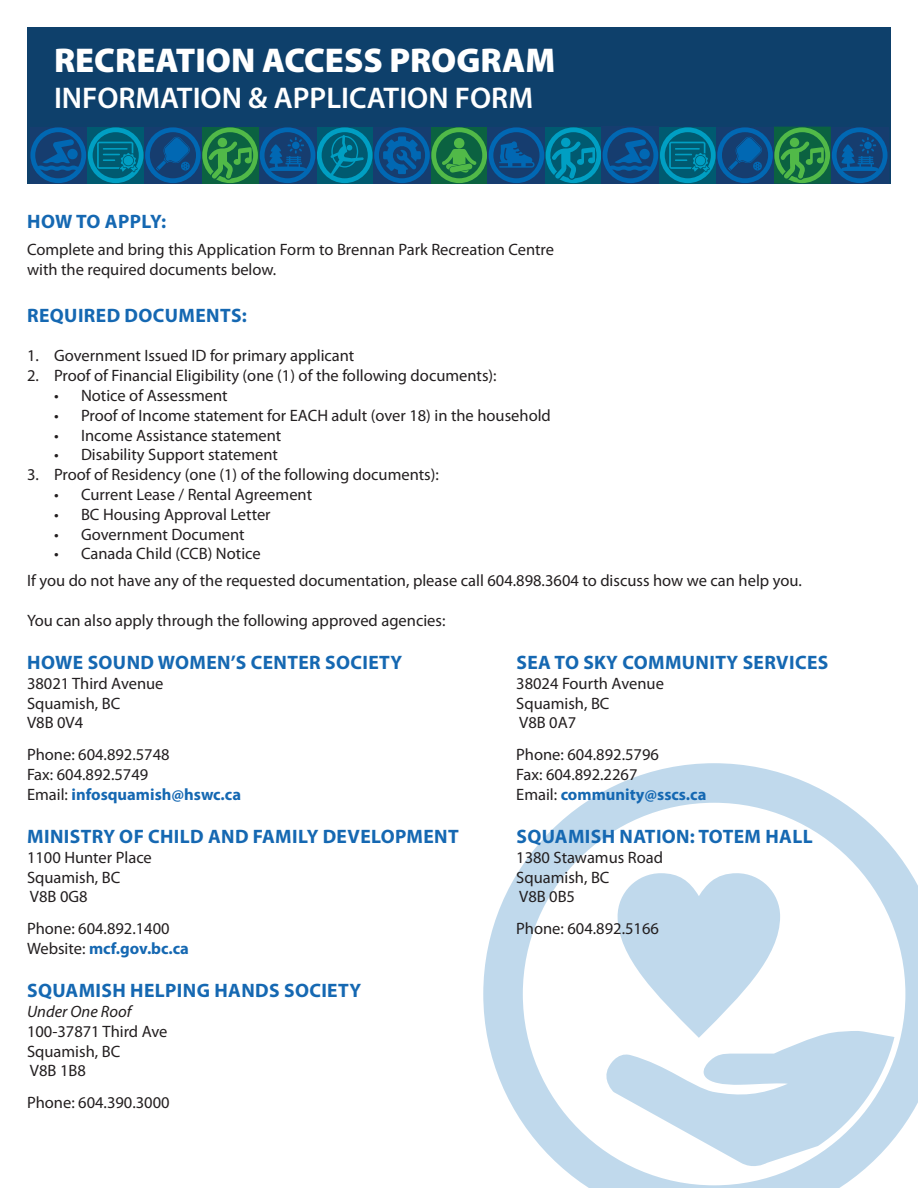
<style>
.page{position:relative;width:918px;height:1188px;background:#fff}
.page>*{position:absolute;margin:0;border:0;box-sizing:border-box;transform-origin:0 0}
.t1{font:900 34.5px "Myriad Pro";color:#fff}
.t2{font:600 30px "Myriad Pro";color:#fff}
.t3{font:700 19.5px "Myriad Pro";letter-spacing:.02em;color:#1568b2}
.t4{font:16.5px "Myriad Pro";color:#231f20}
.t5{font:700 16.5px "Myriad Pro";color:#1568b2}
.t6{font:italic 16.5px "Myriad Pro";color:#231f20}
.s1{font-weight:400;color:#231f20}
</style>
<div class="page">
<div style="left:27px;top:27px;width:864px;height:101px;background:#0e406b"></div>
<svg style="left:30px;top:127px;width:858px;height:56px;background:#0e647d"></svg>
<svg style="left:483px;top:763px;width:435px;height:425px"></svg>
<svg style="left:602px;top:873px;width:292px;height:297px"></svg>
<p class="t1" style="left:54px;top:38px;width:503px">RECREATION ACCESS PROGRAM</p>
<p class="t2" style="left:54px;top:79px;width:481px">INFORMATION &amp; APPLICATION FORM</p>
<p class="t3" style="left:27px;top:209px;width:141px">HOW TO APPLY:</p>
<p class="t4" style="left:27px;top:240px;width:529px">Complete and bring this Application Form to Brennan Park Recreation Centre</p>
<p class="t4" style="left:27px;top:260px;width:251px">with the required documents below.</p>
<p class="t3" style="left:27px;top:302px;width:221px">REQUIRED DOCUMENTS:</p>
<p class="t4" style="left:27px;top:346px;width:329px">1. Government Issued ID for primary applicant</p>
<p class="t4" style="left:27px;top:365px;width:471px">2. Proof of Financial Eligibility (one (1) of the following documents):</p>
<p class="t4" style="left:54px;top:385px;width:175px">• Notice of Assessment</p>
<p class="t4" style="left:54px;top:405px;width:498px">• Proof of Income statement for EACH adult (over 18) in the household</p>
<p class="t4" style="left:54px;top:425px;width:229px">• Income Assistance statement</p>
<p class="t4" style="left:54px;top:445px;width:226px">• Disability Support statement</p>
<p class="t4" style="left:27px;top:464px;width:413px">3. Proof of Residency (one (1) of the following documents):</p>
<p class="t4" style="left:54px;top:484px;width:260px">• Current Lease / Rental Agreement</p>
<p class="t4" style="left:54px;top:504px;width:218px">• BC Housing Approval Letter</p>
<p class="t4" style="left:54px;top:524px;width:192px">• Government Document</p>
<p class="t4" style="left:54px;top:544px;width:208px">• Canada Child (CCB) Notice</p>
<p class="t4" style="left:27px;top:571px;width:776px">If you do not have any of the requested documentation, please call 604.898.3604 to discuss how we can help you.</p>
<p class="t4" style="left:27px;top:610px;width:420px">You can also apply through the following approved agencies:</p>
<p class="t3" style="left:27px;top:650px;width:377px">HOWE SOUND WOMEN’S CENTER SOCIETY</p>
<p class="t4" style="left:27px;top:673px;width:138px">38021 Third Avenue</p>
<p class="t4" style="left:27px;top:693px;width:95px">Squamish, BC</p>
<p class="t4" style="left:27px;top:713px;width:58px">V8B 0V4</p>
<p class="t4" style="left:27px;top:744px;width:144px">Phone: 604.892.5748</p>
<p class="t4" style="left:27px;top:764px;width:123px">Fax: 604.892.5749</p>
<p class="t5" style="left:27px;top:783px;width:216px"><span class="s1">Email:</span> infosquamish@hswc.ca</p>
<p class="t3" style="left:27px;top:824px;width:433px">MINISTRY OF CHILD AND FAMILY DEVELOPMENT</p>
<p class="t4" style="left:27px;top:847px;width:126px">1100 Hunter Place</p>
<p class="t4" style="left:27px;top:867px;width:95px">Squamish, BC</p>
<p class="t4" style="left:30px;top:887px;width:59px">V8B 0G8</p>
<p class="t4" style="left:27px;top:918px;width:144px">Phone: 604.892.1400</p>
<p class="t5" style="left:27px;top:938px;width:164px"><span class="s1">Website:</span> mcf.gov.bc.ca</p>
<p class="t3" style="left:27px;top:978px;width:335px">SQUAMISH HELPING HANDS SOCIETY</p>
<p class="t6" style="left:27px;top:1001px;width:106px">Under One Roof</p>
<p class="t4" style="left:27px;top:1021px;width:142px">100-37871 Third Ave</p>
<p class="t4" style="left:27px;top:1041px;width:95px">Squamish, BC</p>
<p class="t4" style="left:30px;top:1061px;width:57px">V8B 1B8</p>
<p class="t4" style="left:27px;top:1092px;width:144px">Phone: 604.390.3000</p>
<p class="t3" style="left:516px;top:650px;width:313px">SEA TO SKY COMMUNITY SERVICES</p>
<p class="t4" style="left:516px;top:673px;width:149px">38024 Fourth Avenue</p>
<p class="t4" style="left:516px;top:693px;width:95px">Squamish, BC</p>
<p class="t4" style="left:519px;top:713px;width:59px">V8B 0A7</p>
<p class="t4" style="left:516px;top:744px;width:144px">Phone: 604.892.5796</p>
<p class="t4" style="left:516px;top:764px;width:123px">Fax: 604.892.2267</p>
<p class="t5" style="left:516px;top:783px;width:192px"><span class="s1">Email:</span> community@sscs.ca</p>
<p class="t3" style="left:516px;top:824px;width:298px">SQUAMISH NATION: TOTEM HALL</p>
<p class="t4" style="left:516px;top:847px;width:148px">1380 Stawamus Road</p>
<p class="t4" style="left:516px;top:867px;width:95px">Squamish, BC</p>
<p class="t4" style="left:519px;top:887px;width:57px">V8B 0B5</p>
<p class="t4" style="left:516px;top:918px;width:144px">Phone: 604.892.5166</p>
</div>
